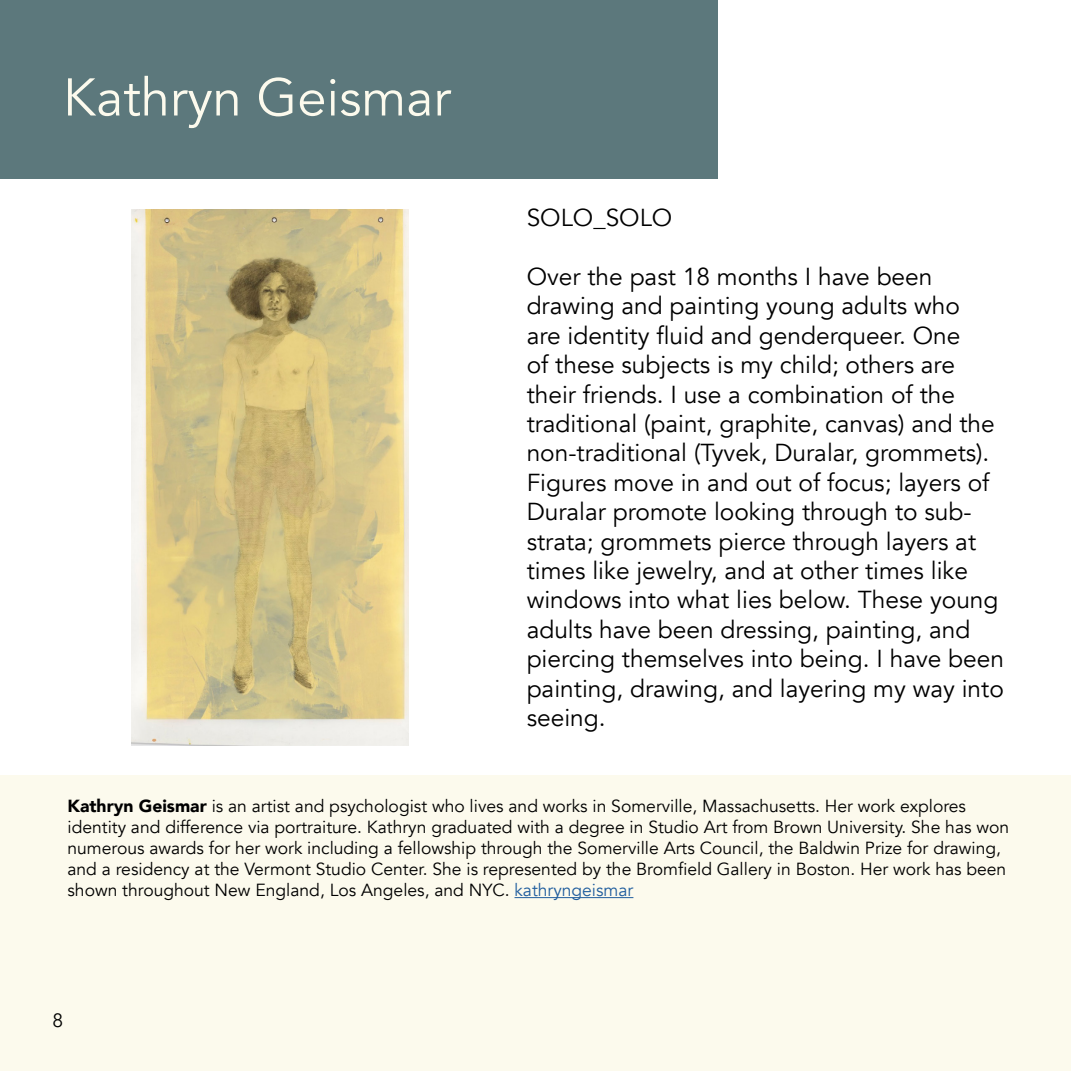
<style>
.page{position:relative;width:1071px;height:1071px;background:#fff}
.page>*{position:absolute;margin:0;border:0;box-sizing:border-box;transform-origin:0 0}
.t1{font:52.5px "Avenir";color:#fcfaed}
.t2{font:24.5px/29.4px "Avenir";color:#000}
.t3{font:19.25px "Avenir";color:#000}
.t4{font:17.5px/21px "Avenir";color:#000}
.s1{font-weight:900}
.s2{color:#215e9e}
</style>
<div class="page">
<div style="left:0;top:0;width:718px;height:179px;background:#5c787c"></div>
<div style="left:0;top:775px;width:1071px;height:296px;background:#fcfaed"></div>
<hr style="left:515px;top:897px;width:118px;height:1px;background:#215e9e">
<img style="left:131px;top:210px;width:277px;height:535px">
<h1 class="t1" style="left:63px;top:66px;width:389px">Kathryn Geismar</h1>
<p class="t2" style="left:527px;top:203px;width:147px">SOLO_SOLO</p>
<p class="t2" style="left:527px;top:262px;width:479px">Over the past 18 months I have been drawing and painting young adults who<br>are identity fluid and genderqueer. One<br>of these subjects is my child; others are their friends. I use a combination of the traditional (paint, graphite, canvas) and the non-traditional (Tyvek, Duralar, grommets).<br>Figures move in and out of focus; layers of Duralar promote looking through to sub&shy;strata; grommets pierce through layers at times like jewelry, and at other times like windows into what lies below. These young adults have been dressing, painting, and piercing themselves into being. I have been painting, drawing, and layering my way into seeing.</p>
<p class="t4" style="left:68px;top:796px;width:943px"><span class="s1">Kathryn Geismar</span> is an artist and psychologist who lives and works in Somerville, Massachusetts. Her work explores identity and difference via portraiture. Kathryn graduated with a degree in Studio Art from Brown University. She has won numerous awards for her work including a fellowship through the Somerville Arts Council, the Baldwin Prize for drawing, and a residency at the Vermont Studio Center. She is represented by the Bromfield Gallery in Boston. Her work has been shown throughout New England, Los Angeles, and NYC. <span class="s2">kathryngeismar</span></p>
<p class="t3" style="left:53px;top:1009px;width:12px">8</p>
</div>
